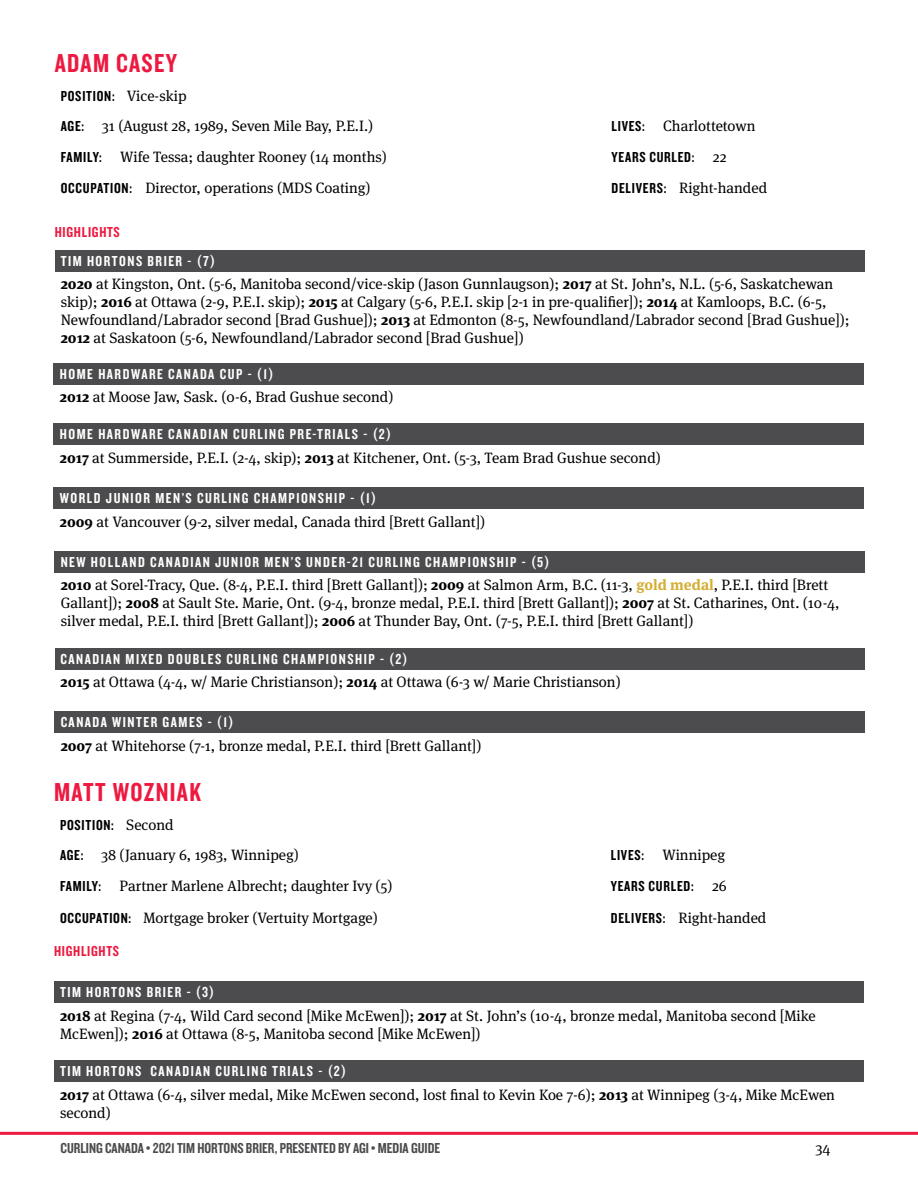
<style>
.page{position:relative;width:918px;height:1188px;background:#fff}
.page>*{position:absolute;margin:0;border:0;box-sizing:border-box;transform-origin:0 0}
.t1{font:27px "Knockout HTF49 Liteweight";letter-spacing:.05em;color:#ed1940}
.t2{font:15px/18px "Meta Serif Pro";color:#000}
.t3{font:15px "Knockout HTF49 Liteweight";letter-spacing:.1em;color:#fff}
.t4{font:15px "Knockout HTF49 Liteweight";letter-spacing:.05em;color:#000}
.t5{font:15px "Knockout HTF49 Liteweight";color:#4c4c4e}
.t6{font:15px "Knockout HTF49 Liteweight";letter-spacing:.05em;color:#ed1940}
.s1{font-family:"Meta Serif Pro"}
.s2{font-family:"Knockout HTF49 Liteweight"}
.s3{font-weight:700}
.s4{font-weight:700;color:#d4af37}
</style>
<div class="page">
<hr style="left:0;top:1132px;width:918px;height:3px;background:#ed1940">
<div style="left:55px;top:250px;width:810px;height:22px;background:#4c4c4e"></div>
<div style="left:54px;top:423px;width:810px;height:22px;background:#4c4c4e"></div>
<div style="left:55px;top:648px;width:810px;height:22px;background:#4c4c4e"></div>
<div style="left:54px;top:363px;width:810px;height:22px;background:#4c4c4e"></div>
<div style="left:55px;top:551px;width:810px;height:22px;background:#4c4c4e"></div>
<div style="left:54px;top:487px;width:810px;height:22px;background:#4c4c4e"></div>
<div style="left:55px;top:711px;width:810px;height:22px;background:#4c4c4e"></div>
<div style="left:54px;top:981px;width:810px;height:22px;background:#4c4c4e"></div>
<div style="left:54px;top:1060px;width:810px;height:22px;background:#4c4c4e"></div>
<h1 class="t1" style="left:55px;top:49px;width:124px">ADAM CASEY</h1>
<p class="t4" style="left:61px;top:88px;width:127px">POSITION: <span class="s1">Vice-skip</span></p>
<p class="t2" style="left:61px;top:116px;width:314px"><span class="s2">AGE:</span> 31 (August 28, 1989, Seven Mile Bay, P.E.I.)</p>
<p class="t2" style="left:612px;top:116px;width:145px"><span class="s2">LIVES:</span> Charlottetown</p>
<p class="t2" style="left:61px;top:147px;width:328px"><span class="s2">FAMILY:</span> Wife Tessa; daughter Rooney (14 months)</p>
<p class="t4" style="left:612px;top:149px;width:116px">YEARS CURLED: <span class="s1">22</span></p>
<p class="t2" style="left:61px;top:178px;width:311px"><span class="s2">OCCUPATION:</span> Director, operations (MDS Coating)</p>
<p class="t2" style="left:612px;top:178px;width:157px"><span class="s2">DELIVERS:</span> Right-handed</p>
<p class="t6" style="left:55px;top:224px;width:67px">HIGHLIGHTS</p>
<p class="t3" style="left:61px;top:253px;width:156px">TIM HORTONS BRIER - (7)</p>
<p class="t2" style="left:61px;top:274px;width:791px"><span class="s3">2020</span> at Kingston, Ont. (5-6, Manitoba second/vice-skip (Jason Gunnlaugson); <span class="s3">2017</span> at St. John’s, N.L. (5-6, Saskatchewan skip); <span class="s3">2016</span> at Ottawa (2-9, P.E.I. skip); <span class="s3">2015</span> at Calgary (5-6, P.E.I. skip [2-1 in pre-qualifier]); <span class="s3">2014</span> at Kamloops, B.C. (6-5, Newfoundland/Labrador second [Brad Gushue]); <span class="s3">2013</span> at Edmonton (8-5, Newfoundland/Labrador second [Brad Gushue]); <span class="s3">2012</span> at Saskatoon (5-6, Newfoundland/Labrador second [Brad Gushue])</p>
<p class="t3" style="left:60px;top:366px;width:215px">HOME HARDWARE CANADA CUP - (1)</p>
<p class="t2" style="left:60px;top:387px;width:335px"><span class="s3">2012</span> at Moose Jaw, Sask. (0-6, Brad Gushue second)</p>
<p class="t3" style="left:60px;top:427px;width:333px">HOME HARDWARE CANADIAN CURLING PRE-TRIALS - (2)</p>
<p class="t2" style="left:60px;top:448px;width:602px"><span class="s3">2017</span> at Summerside, P.E.I. (2-4, skip); <span class="s3">2013</span> at Kitchener, Ont. (5-3, Team Brad Gushue second)</p>
<p class="t3" style="left:60px;top:491px;width:318px">WORLD JUNIOR MEN’S CURLING CHAMPIONSHIP - (1)</p>
<p class="t2" style="left:60px;top:512px;width:427px"><span class="s3">2009</span> at Vancouver (9-2, silver medal, Canada third [Brett Gallant])</p>
<p class="t3" style="left:61px;top:554px;width:490px">NEW HOLLAND CANADIAN JUNIOR MEN’S UNDER-21 CURLING CHAMPIONSHIP - (5)</p>
<p class="t2" style="left:61px;top:575px;width:780px"><span class="s3">2010</span> at Sorel-Tracy, Que. (8-4, P.E.I. third [Brett Gallant]); <span class="s3">2009</span> at Salmon Arm, B.C. (11-3, <span class="s4">gold medal</span>, P.E.I. third [Brett<br>Gallant]); <span class="s3">2008</span> at Sault Ste. Marie, Ont. (9-4, bronze medal, P.E.I. third [Brett Gallant]); <span class="s3">2007</span> at St. Catharines, Ont. (10-4, silver medal, P.E.I. third [Brett Gallant]); <span class="s3">2006</span> at Thunder Bay, Ont. (7-5, P.E.I. third [Brett Gallant])</p>
<p class="t3" style="left:61px;top:651px;width:348px">CANADIAN MIXED DOUBLES CURLING CHAMPIONSHIP - (2)</p>
<p class="t2" style="left:61px;top:672px;width:562px"><span class="s3">2015</span> at Ottawa (4-4, w/ Marie Christianson); <span class="s3">2014</span> at Ottawa (6-3 w/ Marie Christianson)</p>
<p class="t3" style="left:61px;top:715px;width:174px">CANADA WINTER GAMES - (1)</p>
<p class="t2" style="left:61px;top:736px;width:422px"><span class="s3">2007</span> at Whitehorse (7-1, bronze medal, P.E.I. third [Brett Gallant])</p>
<h1 class="t1" style="left:54px;top:779px;width:149px">MATT WOZNIAK</h1>
<p class="t4" style="left:60px;top:817px;width:115px">POSITION: <span class="s1">Second</span></p>
<p class="t2" style="left:60px;top:845px;width:240px"><span class="s2">AGE:</span> 38 (January 6, 1983, Winnipeg)</p>
<p class="t2" style="left:611px;top:845px;width:116px"><span class="s2">LIVES:</span> Winnipeg</p>
<p class="t2" style="left:60px;top:876px;width:334px"><span class="s2">FAMILY:</span> Partner Marlene Albrecht; daughter Ivy (5)</p>
<p class="t4" style="left:611px;top:879px;width:117px">YEARS CURLED: <span class="s1">26</span></p>
<p class="t2" style="left:60px;top:908px;width:319px"><span class="s2">OCCUPATION:</span> Mortgage broker (Vertuity Mortgage)</p>
<p class="t2" style="left:611px;top:908px;width:157px"><span class="s2">DELIVERS:</span> Right-handed</p>
<p class="t6" style="left:54px;top:943px;width:67px">HIGHLIGHTS</p>
<p class="t3" style="left:60px;top:985px;width:156px">TIM HORTONS BRIER - (3)</p>
<p class="t2" style="left:60px;top:1006px;width:757px"><span class="s3">2018</span> at Regina (7-4, Wild Card second [Mike McEwen]); <span class="s3">2017</span> at St. John’s (10-4, bronze medal, Manitoba second [Mike<br>McEwen]); <span class="s3">2016</span> at Ottawa (8-5, Manitoba second [Mike McEwen])</p>
<p class="t3" style="left:60px;top:1064px;width:288px">TIM HORTONS CANADIAN CURLING TRIALS - (2)</p>
<p class="t2" style="left:60px;top:1085px;width:776px"><span class="s3">2017</span> at Ottawa (6-4, silver medal, Mike McEwen second, lost final to Kevin Koe 7-6); <span class="s3">2013</span> at Winnipeg (3-4, Mike McEwen second)</p>
<p class="t5" style="left:60px;top:1141px;width:381px">CURLING CANADA • 2021 TIM HORTONS BRIER, PRESENTED BY AGI • MEDIA GUIDE</p>
<p class="t2" style="left:815px;top:1138px;width:17px">34</p>
</div>
